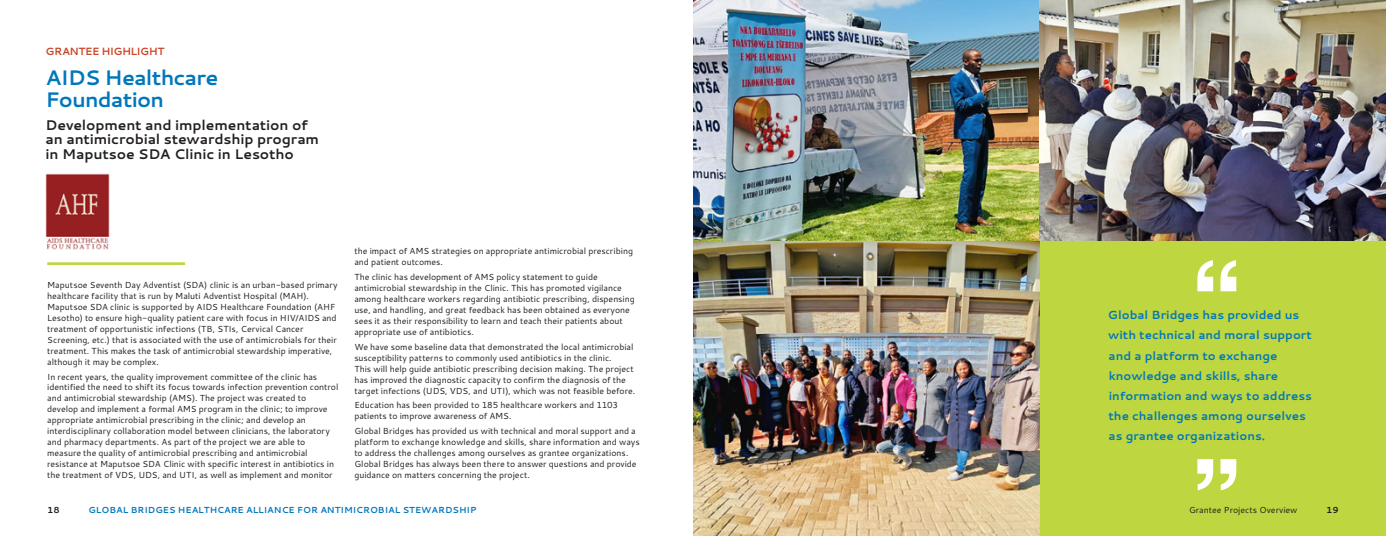
<style>
.page{position:relative;width:1386px;height:536px;background:#fff}
.page>*{position:absolute;margin:0;border:0;box-sizing:border-box;transform-origin:0 0}
.Heading_1{font:700 21px/21.9px "Cantarell";letter-spacing:-.04em;color:#07b}
.Body{font:700 14px/14.9px "Cantarell";letter-spacing:-.01em;color:#231e20}
.Quote_1{font:700 11.81px/20.1px "Cantarell";color:#07b}
.Heading_2{font:700 10.5px "Cantarell";letter-spacing:-.04em;color:#c94527}
.Body-2{font:8.75px/10.9px "Cantarell";letter-spacing:-.005em;color:#231e20}
.t1{font:700 8.75px "Cantarell";color:#07b}
.t2{font:700 8.75px "Cantarell";color:#231e20}
</style>
<div class="page">
<hr style="left:47px;top:262px;width:138px;height:3px;background:#bed63f">
<img style="left:45px;top:173px;width:65px;height:77px">
<div style="left:1040px;top:241px;width:346px;height:295px;background:#bed63f"></div>
<svg style="left:1197px;top:260px;width:39px;height:31px"></svg>
<svg style="left:1197px;top:459px;width:39px;height:31px"></svg>
<img style="left:693px;top:0;width:347px;height:536px">
<img style="left:1040px;top:0;width:346px;height:241px">
<p class="Heading_2" style="left:46px;top:44px;width:121px">GRANTEE HIGHLIGHT</p>
<p class="Heading_1" style="left:46px;top:66px;width:174px">AIDS Healthcare<br>Foundation</p>
<p class="Body" style="left:46px;top:117px;width:275px">Development and implementation of an antimicrobial stewardship program in Maputsoe SDA Clinic in Lesotho</p>
<p class="Body-2" style="left:47px;top:279px;width:292px">Maputsoe Seventh Day Adventist (SDA) clinic is an urban-based primary healthcare facility that is run by Maluti Adventist Hospital (MAH).<br>Maputsoe SDA clinic is supported by AIDS Healthcare Foundation (AHF Lesotho) to ensure high-quality patient care with focus in HIV/AIDS and treatment of opportunistic infections (TB, STIs, Cervical Cancer Screening, etc.) that is associated with the use of antimicrobials for their treatment. This makes the task of antimicrobial stewardship imperative, although it may be complex.</p>
<p class="Body-2" style="left:47px;top:370px;width:293px">In recent years, the quality improvement committee of the clinic has identified the need to shift its focus towards infection prevention control and antimicrobial stewardship (AMS). The project was created to develop and implement a formal AMS program in the clinic; to improve appropriate antimicrobial prescribing in the clinic; and develop an interdisciplinary collaboration model between clinicians, the laboratory and pharmacy departments. As part of the project we are able to measure the quality of antimicrobial prescribing and antimicrobial resistance at Maputsoe SDA Clinic with specific interest in antibiotics in the treatment of VDS, UDS, and UTI, as well as implement and monitor</p>
<p class="Body-2" style="left:354px;top:245px;width:280px">the impact of AMS strategies on appropriate antimicrobial prescribing and patient outcomes.</p>
<p class="Body-2" style="left:354px;top:271px;width:282px">The clinic has development of AMS policy statement to guide antimicrobial stewardship in the Clinic. This has promoted vigilance among healthcare workers regarding antibiotic prescribing, dispensing use, and handling, and great feedback has been obtained as everyone sees it as their responsibility to learn and teach their patients about appropriate use of antibiotics.</p>
<p class="Body-2" style="left:354px;top:341px;width:282px">We have some baseline data that demonstrated the local antimicrobial susceptibility patterns to commonly used antibiotics in the clinic.<br>This will help guide antibiotic prescribing decision making. The project has improved the diagnostic capacity to confirm the diagnosis of the target infections (UDS, VDS, and UTI), which was not feasible before.</p>
<p class="Body-2" style="left:354px;top:399px;width:265px">Education has been provided to 185 healthcare workers and 1103 patients to improve awareness of AMS.</p>
<p class="Body-2" style="left:354px;top:425px;width:287px">Global Bridges has provided us with technical and moral support and a platform to exchange knowledge and skills, share information and ways to address the challenges among ourselves as grantee organizations.<br>Global Bridges has always been there to answer questions and provide guidance on matters concerning the project.</p>
<p class="t2" style="left:47px;top:503px;width:14px">18</p>
<p class="t1" style="left:88px;top:503px;width:390px">GLOBAL BRIDGES HEALTHCARE ALLIANCE FOR ANTIMICROBIAL STEWARDSHIP</p>
<p class="Quote_1" style="left:1108px;top:304px;width:205px">Global Bridges has provided us with technical and moral support and a platform to exchange knowledge and skills, share information and ways to address the challenges among ourselves as grantee organizations.</p>
<p class="Body-2" style="left:1189px;top:503px;width:110px">Grantee Projects Overview</p>
<p class="t2" style="left:1326px;top:503px;width:14px">19</p>
</div>
